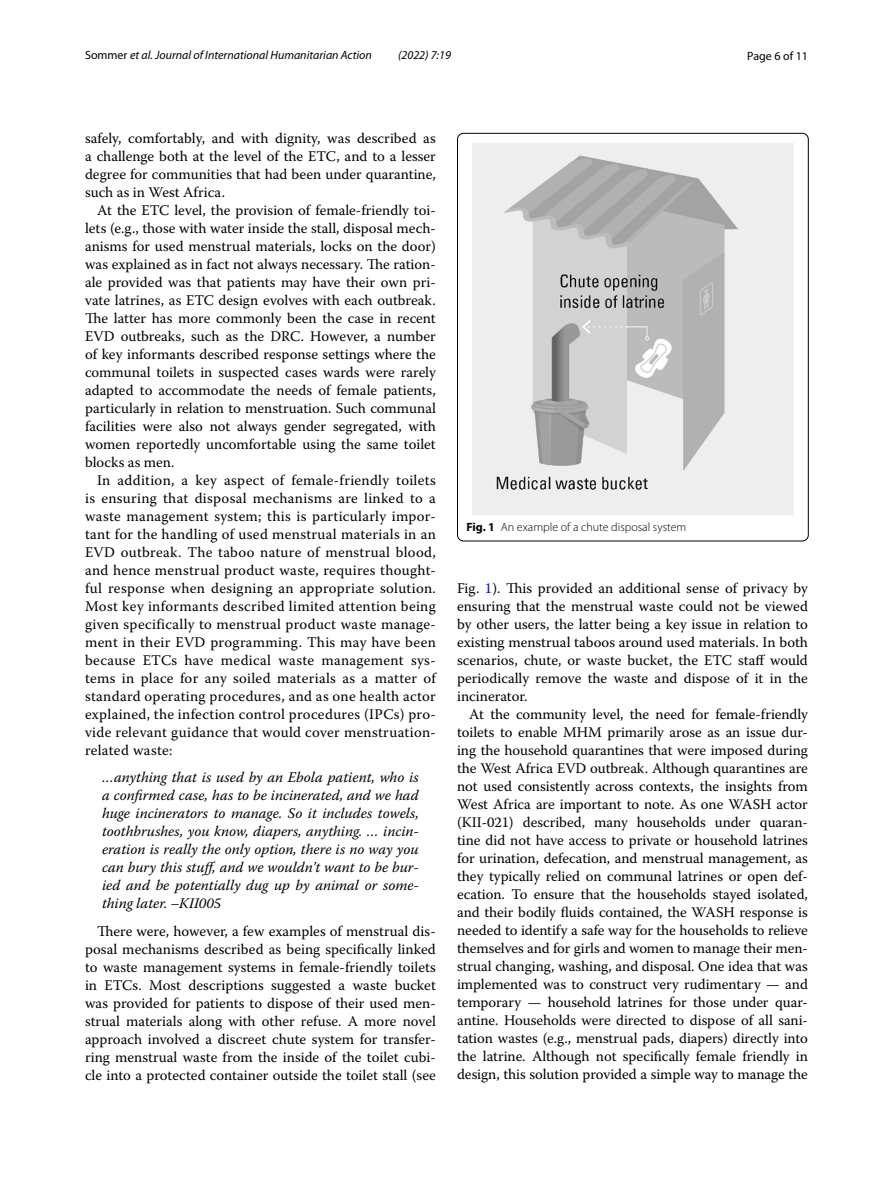
<style>
.page{position:relative;width:893px;height:1187px;background:#fff}
.page>*{position:absolute;margin:0;border:0;box-sizing:border-box;transform-origin:0 0}
.t1{font:14.7px/18px "Warnock Pro";color:#000;text-align:justify}
.t2{font:italic 14.7px/18px "Warnock Pro";color:#000;text-align:justify}
.t3{font:italic 12px "Myriad Pro";color:#000}
.t4{font:300 12px "Myriad Pro";color:#000}
.t5{font:12px "Myriad Pro";color:#000}
.s1{font-style:normal}
.s2{font-weight:700}
.s3{color:#00f}
</style>
<div class="page">
<img style="left:472px;top:143px;width:322px;height:372px">
<div style="left:457px;top:133px;width:351px;height:408px;border:1px solid #000;border-radius:6px"></div>
<p class="t3" style="left:85px;top:48px;width:288px"><span class="s1">Sommer</span> et al. Journal of International Humanitarian Action</p>
<p class="t3" style="left:398px;top:48px;width:54px">(2022) 7:19</p>
<p class="t5" style="left:747px;top:48px;width:62px">Page 6 of 11</p>
<p class="t1" style="left:85px;top:128px;width:352px">safely, comfortably, and with dignity, was described as a challenge both at the level of the ETC, and to a lesser degree for communities that had been under quarantine, such as in West Africa.</p>
<p class="t1" style="left:85px;top:200px;width:352px;text-indent:12px">At the ETC level, the provision of female-friendly toi&shy;lets (e.g., those with water inside the stall, disposal mech&shy;anisms for used menstrual materials, locks on the door) was explained as in fact not always necessary. The ration&shy;ale provided was that patients may have their own pri&shy;vate latrines, as ETC design evolves with each outbreak.<br>The latter has more commonly been the case in recent EVD outbreaks, such as the DRC. However, a number of key informants described response settings where the communal toilets in suspected cases wards were rarely adapted to accommodate the needs of female patients, particularly in relation to menstruation. Such communal facilities were also not always gender segregated, with women reportedly uncomfortable using the same toilet blocks as men.</p>
<p class="t1" style="left:85px;top:470px;width:352px;text-indent:12px">In addition, a key aspect of female-friendly toilets is ensuring that disposal mechanisms are linked to a waste management system; this is particularly impor&shy;tant for the handling of used menstrual materials in an EVD outbreak. The taboo nature of menstrual blood, and hence menstrual product waste, requires thought&shy;ful response when designing an appropriate solution.<br>Most key informants described limited attention being given specifically to menstrual product waste manage&shy;ment in their EVD programming. This may have been because ETCs have medical waste management sys&shy;tems in place for any soiled materials as a matter of standard operating procedures, and as one health actor explained, the infection control procedures (IPCs) pro&shy;vide relevant guidance that would cover menstruation&shy;related waste:</p>
<p class="t2" style="left:102px;top:768px;width:318px">…anything that is used by an Ebola patient, who is a confirmed case, has to be incinerated, and we had huge incinerators to manage. So it includes towels, toothbrushes, you know, diapers, anything. … incin&shy;eration is really the only option, there is no way you can bury this stuff, and we wouldn’t want to be bur&shy;ied and be potentially dug up by animal or some&shy;thing later. –KII005</p>
<p class="t1" style="left:85px;top:921px;width:352px;text-indent:12px">There were, however, a few examples of menstrual dis&shy;posal mechanisms described as being specifically linked to waste management systems in female-friendly toilets in ETCs. Most descriptions suggested a waste bucket was provided for patients to dispose of their used men&shy;strual materials along with other refuse. A more novel approach involved a discreet chute system for transfer&shy;ring menstrual waste from the inside of the toilet cubi&shy;cle into a protected container outside the toilet stall (see</p>
<p class="t4" style="left:466px;top:520px;width:221px"><span class="s2">Fig. 1</span> An example of a chute disposal system</p>
<p class="t1" style="left:457px;top:578px;width:352px">Fig. <span class="s3">1</span>). This provided an additional sense of privacy by ensuring that the menstrual waste could not be viewed by other users, the latter being a key issue in relation to existing menstrual taboos around used materials. In both scenarios, chute, or waste bucket, the ETC staff would periodically remove the waste and dispose of it in the incinerator.</p>
<p class="t1" style="left:457px;top:704px;width:352px;text-indent:12px">At the community level, the need for female-friendly toilets to enable MHM primarily arose as an issue dur&shy;ing the household quarantines that were imposed during the West Africa EVD outbreak. Although quarantines are not used consistently across contexts, the insights from West Africa are important to note. As one WASH actor (KII-021) described, many households under quaran&shy;tine did not have access to private or household latrines for urination, defecation, and menstrual management, as they typically relied on communal latrines or open def&shy;ecation. To ensure that the households stayed isolated, and their bodily fluids contained, the WASH response is needed to identify a safe way for the households to relieve themselves and for girls and women to manage their men&shy;strual changing, washing, and disposal. One idea that was implemented was to construct very rudimentary — and temporary — household latrines for those under quar&shy;antine. Households were directed to dispose of all sani&shy;tation wastes (e.g., menstrual pads, diapers) directly into the latrine. Although not specifically female friendly in design, this solution provided a simple way to manage the</p>
</div>
